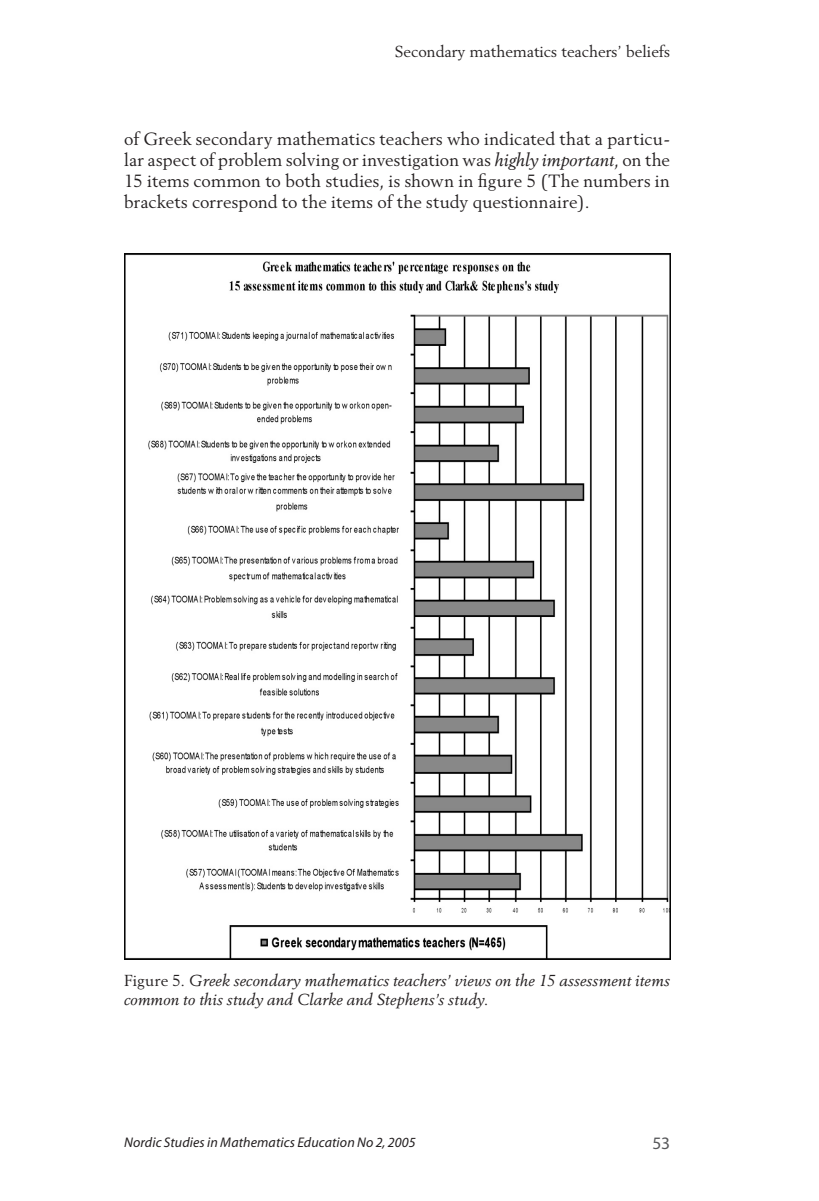
<style>
.page{position:relative;width:819px;height:1201px;background:#fff}
.page>*{position:absolute;margin:0;border:0;box-sizing:border-box;transform-origin:0 0}
.t1{font:17.5px/21px "Berling";letter-spacing:.005em;color:#231f20;text-align:justify}
.t2{font:17.5px "Myriad";color:#57585a}
.t3{font:italic 15.75px/19.2px "Berling";letter-spacing:.015em;color:#231f20}
.t4{font:15.75px "Berling";color:#231f20}
.t5{font:italic 14px "Myriad";letter-spacing:.01em;color:#231f20}
.s1{font-style:italic}
.s2{font-style:normal}
</style>
<div class="page">
<img style="left:124px;top:253px;width:546px;height:706px">
<p class="t4" style="left:395px;top:42px;width:277px">Secondary mathematics teachers’ beliefs</p>
<p class="t1" style="left:124px;top:128px;width:547px">of Greek secondary mathematics teachers who indicated that a particu&shy;lar aspect of problem solving or investigation was <span class="s1">highly important</span>, on the 15 items common to both studies, is shown in figure 5 (The numbers in brackets correspond to the items of the study questionnaire).</p>
<p class="t3" style="left:124px;top:970px;width:547px"><span class="s2">Figure 5</span>. Greek secondary mathematics teachers’ views on the 15 assessment items common to this study and Clarke and Stephens’s study.</p>
<p class="t5" style="left:124px;top:1134px;width:293px">Nordic Studies in Mathematics Education No 2, 2005</p>
<p class="t2" style="left:652px;top:1134px;width:19px">53</p>
</div>
